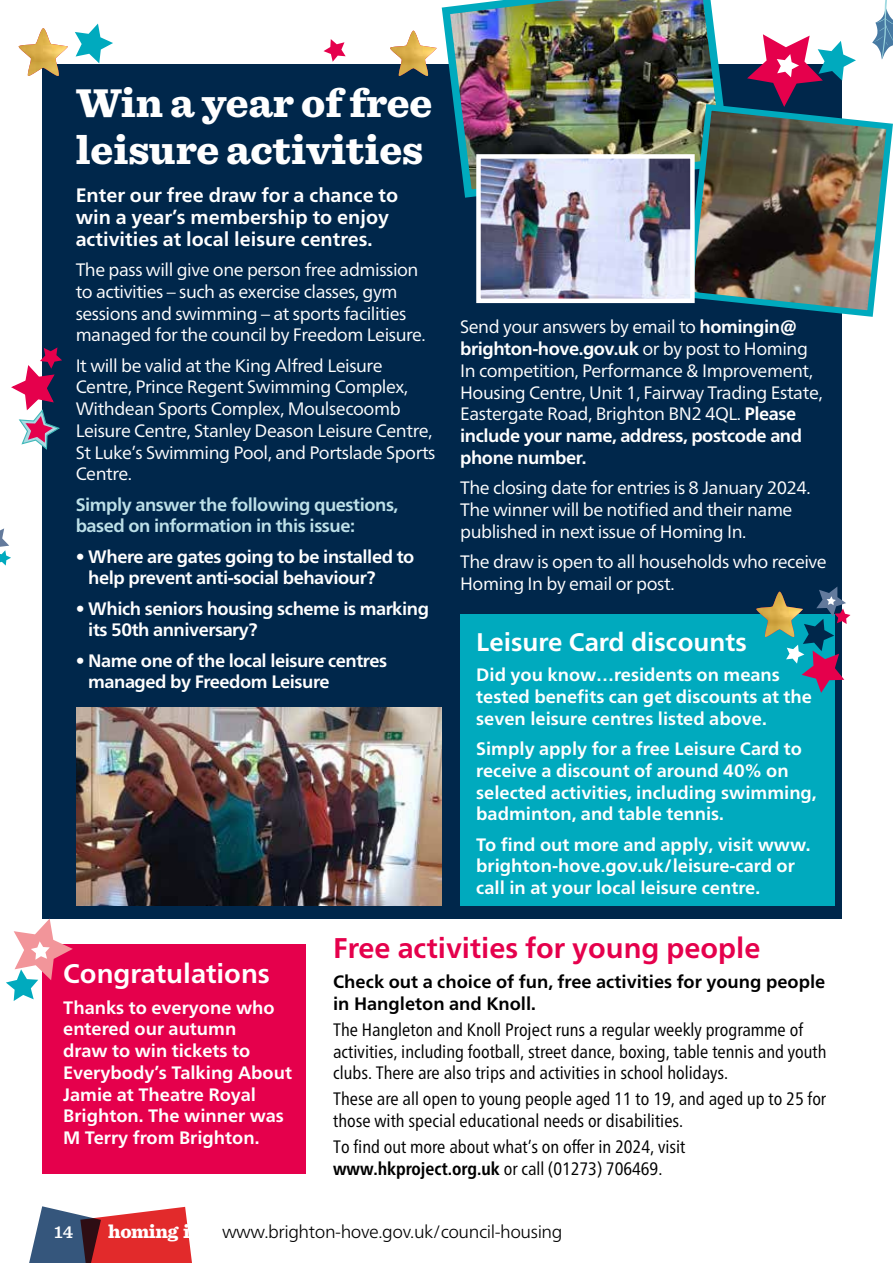
<style>
.page{position:relative;width:893px;height:1263px;background:#fff}
.page>*{position:absolute;margin:0;border:0;box-sizing:border-box;transform-origin:0 0}
.t1{font:900 42px/46.5px "Sentinel";color:#fff}
.t2{font:700 28.5px "Frutiger Neue LT Pro";color:#e5004c}
.t3{font:700 27px "Frutiger Neue LT Pro";color:#fff}
.t4{font:700 25.5px "Frutiger Neue LT Pro";color:#fff}
.t5{font:700 19.5px/21.8px "Frutiger Neue LT Pro";color:#fff}
.t6{font:18px/21.8px "Frutiger Neue LT Pro";letter-spacing:-.025em;color:#fff}
.t7{font:700 18px/21.8px "Frutiger Neue LT Pro";color:#fff}
.t8{font:condensed 18px/21.8px "Frutiger Neue LT Pro";color:#000}
.t9{font:700 18px/21.8px "Frutiger Neue LT Pro";letter-spacing:-.025em;color:#fff}
.t10{font:700 18px/21.8px "Frutiger Neue LT Pro";color:#000}
.t11{font:700 18px/21.8px "Frutiger Neue LT Pro";letter-spacing:-.025em;color:#bde0e8}
.t12{font:300 18px "Frutiger Neue LT Pro";letter-spacing:-.025em;color:#000}
.t13{font:600 18px "Sentinel";color:#fff}
.s1{font-weight:700}
.s2{font-family:"Sentinel";font-weight:900;font-size:19.5px;color:#fff}
</style>
<div class="page">
<svg style="left:29px;top:1206px;width:163px;height:57px;background:#ac5661"></svg>
<div style="left:42px;top:64px;width:799px;height:854px;background:#00274b"></div>
<div style="left:42px;top:944px;width:263px;height:230px;background:#e5004c"></div>
<div style="left:460px;top:614px;width:375px;height:292px;background:#00aabe"></div>
<svg style="left:75px;top:24px;width:38px;height:39px"></svg>
<svg style="left:11px;top:347px;width:51px;height:103px"></svg>
<svg style="left:0;top:528px;width:11px;height:38px"></svg>
<svg style="left:323px;top:39px;width:23px;height:23px"></svg>
<svg style="left:6px;top:918px;width:67px;height:83px"></svg>
<img style="left:441px;top:0;width:282px;height:198px">
<img style="left:77px;top:708px;width:365px;height:198px">
<img style="left:683px;top:101px;width:210px;height:219px">
<img style="left:481px;top:159px;width:209px;height:139px">
<div style="left:476px;top:154px;width:219px;height:149px;border:4px solid #fff"></div>
<svg style="left:747px;top:34px;width:109px;height:73px"></svg>
<svg style="left:872px;top:0;width:21px;height:60px"></svg>
<img style="left:390px;top:31px;width:47px;height:45px">
<svg style="left:779px;top:586px;width:71px;height:107px"></svg>
<img style="left:756px;top:592px;width:47px;height:45px">
<img style="left:18px;top:28px;width:50px;height:48px">
<h1 class="t1" style="left:76px;top:78px;width:358px">Win a year of free leisure activities</h1>
<p class="t5" style="left:76px;top:185px;width:324px">Enter our free draw for a chance to win a year’s membership to enjoy activities at local leisure centres.</p>
<p class="t6" style="left:76px;top:259px;width:352px">The pass will give one person free admission to activities – such as exercise classes, gym sessions and swimming – at sports facilities managed for the council by Freedom Leisure.</p>
<p class="t6" style="left:76px;top:354px;width:361px">It will be valid at the King Alfred Leisure Centre, Prince Regent Swimming Complex, Withdean Sports Complex, Moulsecoomb Leisure Centre, Stanley Deason Leisure Centre, St Luke’s Swimming Pool, and Portslade Sports Centre.</p>
<p class="t11" style="left:76px;top:493px;width:324px">Simply answer the following questions, based on information in this issue:</p>
<p class="t9" style="left:88px;top:545px;width:328px;text-indent:-13px">• Where are gates going to be installed to help prevent anti-social behaviour?</p>
<p class="t9" style="left:88px;top:597px;width:342px;text-indent:-13px">• Which seniors housing scheme is marking its 50th anniversary?</p>
<p class="t9" style="left:88px;top:649px;width:300px;text-indent:-13px">• Name one of the local leisure centres managed by Freedom Leisure</p>
<p class="t6" style="left:460px;top:316px;width:364px">Send your answers by email to <span class="s1">homingin@ brighton-hove.gov.uk</span> or by post to Homing In competition, Performance &amp; Improvement, Housing Centre, Unit 1, Fairway Trading Estate, Eastergate Road, Brighton BN2 4QL. <span class="s1">Please include your name, address, postcode and phone number.</span></p>
<p class="t6" style="left:460px;top:477px;width:352px">The closing date for entries is 8 January 2024.<br>The winner will be notified and their name published in next issue of Homing In.</p>
<p class="t6" style="left:460px;top:551px;width:368px">The draw is open to all households who receive<br>Homing In by email or post.</p>
<h3 class="t4" style="left:476px;top:627px;width:272px">Leisure Card discounts</h3>
<p class="t7" style="left:476px;top:664px;width:337px">Did you know…residents on means tested benefits can get discounts at the seven leisure centres listed above.</p>
<p class="t7" style="left:476px;top:738px;width:342px">Simply apply for a free Leisure Card to receive a discount of around 40% on selected activities, including swimming, badminton, and table tennis.</p>
<p class="t7" style="left:476px;top:833px;width:336px">To find out more and apply, visit www. brighton-hove.gov.uk/leisure-card or call in at your local leisure centre.</p>
<h3 class="t3" style="left:63px;top:958px;width:208px">Congratulations</h3>
<p class="t7" style="left:63px;top:996px;width:230px">Thanks to everyone who entered our autumn<br>draw to win tickets to<br>Everybody’s Talking About<br>Jamie at Theatre Royal<br>Brighton. The winner was<br>M Terry from Brighton.</p>
<h2 class="t2" style="left:333px;top:931px;width:429px">Free activities for young people</h2>
<p class="t10" style="left:333px;top:971px;width:494px">Check out a choice of fun, free activities for young people in Hangleton and Knoll.</p>
<p class="t8" style="left:333px;top:1019px;width:495px">The Hangleton and Knoll Project runs a regular weekly programme of activities, including football, street dance, boxing, table tennis and youth clubs. There are also trips and activities in school holidays.</p>
<p class="t8" style="left:333px;top:1088px;width:495px">These are all open to young people aged 11 to 19, and aged up to 25 for those with special educational needs or disabilities.</p>
<p class="t8" style="left:333px;top:1136px;width:354px">To find out more about what’s on offer in 2024, visit <span class="s1">www.hkproject.org.uk</span> or call (01273) 706469.</p>
<p class="t13" style="left:54px;top:1218px;width:20px">14</p>
<p class="t12" style="left:108px;top:1221px;width:456px"><span class="s2">homing in</span> www.brighton-hove.gov.uk/council-housing</p>
</div>
